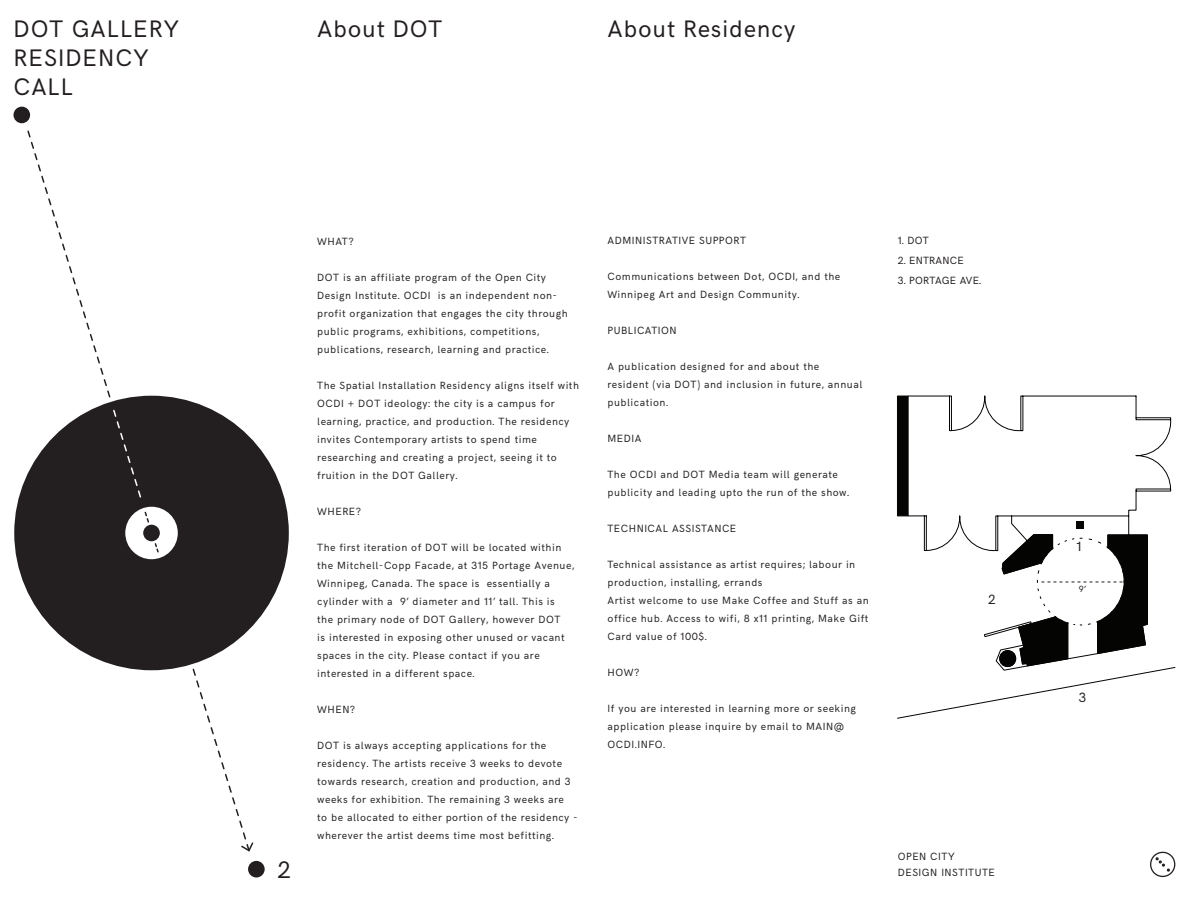
<style>
.page{position:relative;width:1188px;height:918px;background:#fff}
.page>*{position:absolute;margin:0;border:0;box-sizing:border-box;transform-origin:0 0}
.t1{font:24px/28.8px "HK Grotesk";letter-spacing:.04em;color:#231f20}
.t2{font:13.5px "HK Grotesk";color:#231f20}
.t3{font:10.5px/18px "HK Grotesk";letter-spacing:.05em;color:#231f20}
.t4{font:10.5px "HK Grotesk";letter-spacing:.02em;color:#231f20}
.t5{font:9px "HK Grotesk";color:#231f20}
</style>
<div class="page">
<div style="left:14px;top:396px;width:275px;height:274px;background:#231f20;border-radius:50%"></div>
<div style="left:125px;top:507px;width:53px;height:52px;background:#fff;border-radius:50%"></div>
<div style="left:265px;top:877px;width:25px;height:26px;border:1px solid #fff;border-radius:50%"></div>
<svg style="left:1150px;top:851px;width:26px;height:27px"></svg>
<div style="left:248px;top:861px;width:17px;height:17px;background:#231f20;border-radius:50%"></div>
<div style="left:14px;top:107px;width:16px;height:16px;background:#231f20;border-radius:50%"></div>
<div style="left:143px;top:525px;width:17px;height:16px;background:#231f20;border-radius:50%"></div>
<svg style="left:192px;top:668px;width:62px;height:184px"></svg>
<svg style="left:27px;top:130px;width:84px;height:268px"></svg>
<svg style="left:113px;top:409px;width:28px;height:89px"></svg>
<svg style="left:154px;top:543px;width:5px;height:10px"></svg>
<svg style="left:909px;top:395px;width:262px;height:139px"></svg>
<svg style="left:897px;top:395px;width:12px;height:122px"></svg>
<div style="left:1077px;top:521px;width:7px;height:8px;background:#040503"></div>
<svg style="left:897px;top:534px;width:279px;height:185px"></svg>
<svg style="left:144px;top:511px;width:5px;height:12px"></svg>
<h1 class="t1" style="left:14px;top:12px;width:167px">DOT GALLERY<br>RESIDENCY<br>CALL</h1>
<h1 class="t1" style="left:317px;top:12px;width:126px">About DOT</h1>
<h1 class="t1" style="left:608px;top:12px;width:190px">About Residency</h1>
<p class="t3" style="left:317px;top:232px;width:38px">WHAT?</p>
<p class="t3" style="left:317px;top:268px;width:252px">DOT is an affiliate program of the Open City Design Institute. OCDI is an independent non&shy;profit organization that engages the city through public programs, exhibitions, competitions, publications, research, learning and practice.</p>
<p class="t3" style="left:317px;top:376px;width:263px">The Spatial Installation Residency aligns itself with OCDI + DOT ideology: the city is a campus for learning, practice, and production. The residency invites Contemporary artists to spend time researching and creating a project, seeing it to fruition in the DOT Gallery.</p>
<p class="t3" style="left:317px;top:502px;width:45px">WHERE?</p>
<p class="t3" style="left:317px;top:538px;width:259px">The first iteration of DOT will be located within the Mitchell-Copp Facade, at 315 Portage Avenue, Winnipeg, Canada. The space is essentially a cylinder with a 9’ diameter and 11’ tall. This is<br>the primary node of DOT Gallery, however DOT<br>is interested in exposing other unused or vacant spaces in the city. Please contact if you are interested in a different space.</p>
<p class="t3" style="left:317px;top:700px;width:40px">WHEN?</p>
<p class="t3" style="left:317px;top:736px;width:262px">DOT is always accepting applications for the residency. The artists receive 3 weeks to devote towards research, creation and production, and 3 weeks for exhibition. The remaining 3 weeks are<br>to be allocated to either portion of the residency - wherever the artist deems time most befitting.</p>
<p class="t3" style="left:608px;top:231px;width:140px">ADMINISTRATIVE SUPPORT</p>
<p class="t3" style="left:608px;top:267px;width:234px">Communications between Dot, OCDI, and the<br>Winnipeg Art and Design Community.</p>
<p class="t3" style="left:608px;top:321px;width:71px">PUBLICATION</p>
<p class="t3" style="left:608px;top:357px;width:256px">A publication designed for and about the resident (via DOT) and inclusion in future, annual publication.</p>
<p class="t3" style="left:608px;top:429px;width:35px">MEDIA</p>
<p class="t3" style="left:608px;top:465px;width:243px">The OCDI and DOT Media team will generate publicity and leading upto the run of the show.</p>
<p class="t3" style="left:608px;top:519px;width:130px">TECHNICAL ASSISTANCE</p>
<p class="t3" style="left:607px;top:555px;width:263px">Technical assistance as artist requires; labour in production, installing, errands<br>Artist welcome to use Make Coffee and Stuff as an office hub. Access to wifi, 8 x11 printing, Make Gift Card value of 100$.</p>
<p class="t3" style="left:607px;top:663px;width:33px">HOW?</p>
<p class="t3" style="left:607px;top:699px;width:250px">If you are interested in learning more or seeking application please inquire by email to MAIN@<br>OCDI.INFO.</p>
<p class="t3" style="left:898px;top:231px;width:32px">1. DOT</p>
<p class="t4" style="left:898px;top:252px;width:68px">2. ENTRANCE</p>
<p class="t4" style="left:898px;top:272px;width:85px">3. PORTAGE AVE.</p>
<p class="t2" style="left:988px;top:589px;width:9px">2</p>
<p class="t3" style="left:898px;top:846px;width:58px">OPEN CITY</p>
<h1 class="t1" style="left:278px;top:854px;width:15px">2</h1>
<p class="t3" style="left:898px;top:863px;width:99px">DESIGN INSTITUTE</p>
<p class="t2" style="left:1077px;top:536px;width:7px">1</p>
<p class="t5" style="left:1079px;top:582px;width:9px">9’</p>
<p class="t2" style="left:1079px;top:687px;width:9px">3</p>
</div>
